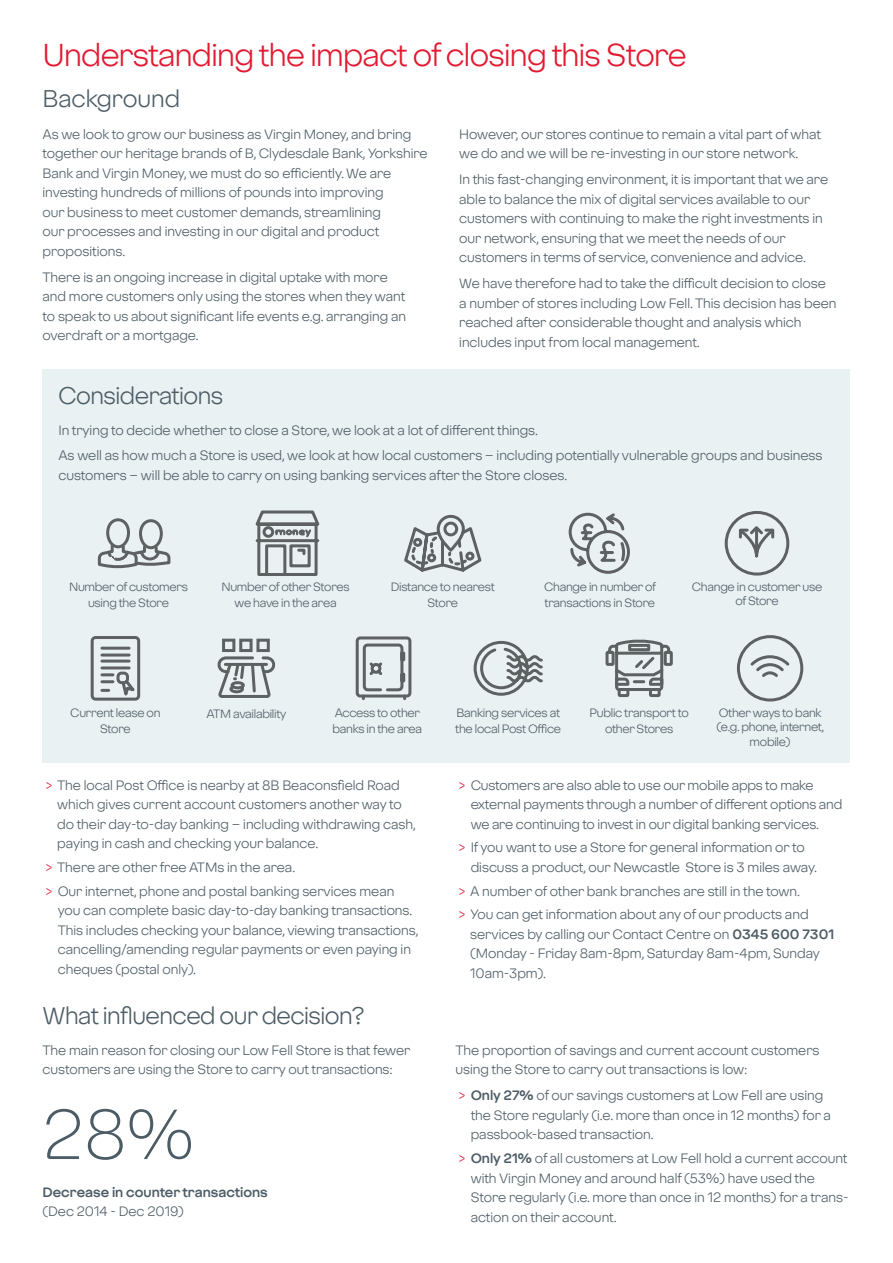
<style>
.page{position:relative;width:893px;height:1263px;background:#fff}
.page>*{position:absolute;margin:0;border:0;box-sizing:border-box;transform-origin:0 0}
.t1{font:300 70.5px "Virgin Money Sans";color:#4c5c65}
.t2{font:31.5px "Virgin Money Sans";letter-spacing:-.02em;color:#e21931}
.t3{font:24px "Virgin Money Sans";letter-spacing:-.02em;color:#4c5c65}
.t4{font:24px "Virgin Money Sans";color:#4c5c65}
.t5{font:13.5px/19.5px "Virgin Money Sans";color:#4c5c65}
.t6{font:700 13.5px "Virgin Money Sans";color:#4c5c65}
.t7{font:12px/16.2px "Virgin Money Sans";letter-spacing:-.02em;color:#4c5c65;text-align:center}
.s1{color:#e21931}
.s2{font-weight:700}
</style>
<div class="page">
<div style="left:43px;top:369px;width:807px;height:394px;background:#eaf1f3"></div>
<div style="left:106px;top:518px;width:24px;height:30px;border:3px solid #5d6162;border-radius:50%"></div>
<div style="left:139px;top:519px;width:24px;height:30px;border:3px solid #5d6162;border-radius:50%"></div>
<svg style="left:97px;top:543px;width:74px;height:26px"></svg>
<svg style="left:255px;top:510px;width:65px;height:66px"></svg>
<svg style="left:90px;top:636px;width:51px;height:65px"></svg>
<svg style="left:217px;top:638px;width:59px;height:60px"></svg>
<svg style="left:404px;top:514px;width:78px;height:58px"></svg>
<svg style="left:605px;top:640px;width:68px;height:57px"></svg>
<svg style="left:737px;top:635px;width:67px;height:67px"></svg>
<svg style="left:473px;top:640px;width:70px;height:56px"></svg>
<div style="left:725px;top:511px;width:64px;height:64px;border:3px solid #5d6162;border-radius:50%"></div>
<svg style="left:737px;top:526px;width:38px;height:39px"></svg>
<svg style="left:568px;top:512px;width:62px;height:62px"></svg>
<div style="left:356px;top:636px;width:55px;height:61px;border:3px solid #5d6162;border-radius:3px"></div>
<svg style="left:361px;top:643px;width:45px;height:56px"></svg>
<h2 class="t2" style="left:43px;top:35px;width:646px">Understanding the impact of closing this Store</h2>
<h3 class="t4" style="left:43px;top:84px;width:139px">Background</h3>
<p class="t5" style="left:43px;top:124px;width:387px">As we look to grow our business as Virgin Money, and bring together our heritage brands of B, Clydesdale Bank, Yorkshire Bank and Virgin Money, we must do so efficiently. We are investing hundreds of millions of pounds into improving<br>our business to meet customer demands, streamlining<br>our processes and investing in our digital and product propositions.</p>
<p class="t5" style="left:43px;top:267px;width:365px">There is an ongoing increase in digital uptake with more and more customers only using the stores when they want to speak to us about significant life events e.g. arranging an overdraft or a mortgage.</p>
<h3 class="t3" style="left:58px;top:380px;width:167px">Considerations</h3>
<p class="t5" style="left:459px;top:124px;width:363px">However, our stores continue to remain a vital part of what we do and we will be re-investing in our store network.</p>
<p class="t5" style="left:459px;top:169px;width:370px">In this fast-changing environment, it is important that we are able to balance the mix of digital services available to our customers with continuing to make the right investments in our network, ensuring that we meet the needs of our customers in terms of service, convenience and advice.</p>
<p class="t5" style="left:459px;top:273px;width:379px">We have therefore had to take the difficult decision to close a number of stores including Low Fell. This decision has been reached after considerable thought and analysis which includes input from local management.</p>
<p class="t5" style="left:58px;top:416px;width:765px;line-height:26px">In trying to decide whether to close a Store, we look at a lot of different things.<br>As well as how much a Store is used, we look at how local customers – including potentially vulnerable groups and business</p>
<p class="t5" style="left:58px;top:465px;width:510px">customers – will be able to carry on using banking services after the Store closes.</p>
<p class="t7" style="left:69px;top:578px;width:120px">Number of customers using the Store</p>
<p class="t7" style="left:222px;top:578px;width:130px">Number of other Stores we have in the area</p>
<p class="t7" style="left:391px;top:578px;width:105px">Distance to nearest<br>Store</p>
<p class="t7" style="left:544px;top:578px;width:114px;text-align:left">Change in number of transactions in Store</p>
<p class="t7" style="left:692px;top:579px;width:132px;line-height:14.4px">Change in customer use of Store</p>
<p class="t7" style="left:70px;top:704px;width:92px">Current lease on<br>Store</p>
<p class="t7" style="left:206px;top:705px;width:82px">ATM availability</p>
<p class="t7" style="left:332px;top:704px;width:91px;text-align:left">Access to other banks in the area</p>
<p class="t7" style="left:455px;top:704px;width:107px;text-align:left">Banking services at the local Post Office</p>
<p class="t7" style="left:590px;top:704px;width:101px">Public transport to other Stores</p>
<p class="t7" style="left:716px;top:705px;width:109px;line-height:14.4px">Other ways to bank (e.g. phone, internet, mobile)</p>
<p class="t5" style="left:57px;top:775px;width:360px;text-indent:-12px"><span class="s1">&gt;</span> The local Post Office is nearby at 8B Beaconsfield Road which gives current account customers another way to do their day-to-day banking – including withdrawing cash, paying in cash and checking your balance.</p>
<p class="t5" style="left:45px;top:855px;width:350px;line-height:23.7px"><span class="s1">&gt;</span> There are other free ATMs in the area.<br><span class="s1">&gt;</span> Our internet, phone and postal banking services mean</p>
<p class="t5" style="left:58px;top:900px;width:362px">you can complete basic day-to-day banking transactions.<br>This includes checking your balance, viewing transactions, cancelling/amending regular payments or even paying in cheques (postal only).</p>
<h3 class="t3" style="left:43px;top:1000px;width:323px">What influenced our decision?</h3>
<p class="t5" style="left:43px;top:1040px;width:369px">The main reason for closing our Low Fell Store is that fewer customers are using the Store to carry out transactions:</p>
<h1 class="t1" style="left:43px;top:1091px;width:153px">28%</h1>
<p class="t6" style="left:43px;top:1183px;width:227px">Decrease in counter transactions</p>
<p class="t5" style="left:43px;top:1201px;width:143px">(Dec 2014 - Dec 2019)</p>
<p class="t5" style="left:471px;top:775px;width:373px;text-indent:-12px"><span class="s1">&gt;</span> Customers are also able to use our mobile apps to make external payments through a number of different options and we are continuing to invest in our digital banking services.</p>
<p class="t5" style="left:471px;top:838px;width:348px;text-indent:-12px"><span class="s1">&gt;</span> If you want to use a Store for general information or to discuss a product, our Newcastle Store is 3 miles away.</p>
<p class="t5" style="left:458px;top:879px;width:352px;line-height:23.7px"><span class="s1">&gt;</span> A number of other bank branches are still in the town. <span class="s1">&gt;</span> You can get information about any of our products and</p>
<p class="t5" style="left:470px;top:924px;width:366px">services by calling our Contact Centre on <span class="s2">0345 600 7301 </span>(Monday - Friday 8am-8pm, Saturday 8am-4pm, Sunday<br>10am-3pm).</p>
<p class="t5" style="left:455px;top:1040px;width:366px">The proportion of savings and current account customers using the Store to carry out transactions is low:</p>
<p class="t5" style="left:471px;top:1085px;width:362px;text-indent:-12px"><span class="s1">&gt;</span> <span class="s2">Only 27%</span> of our savings customers at Low Fell are using the Store regularly (i.e. more than once in 12 months) for a passbook-based transaction.</p>
<p class="t5" style="left:471px;top:1148px;width:379px;text-indent:-12px"><span class="s1">&gt;</span> <span class="s2">Only 21%</span> of all customers at Low Fell hold a current account with Virgin Money and around half (53%) have used the Store regularly (i.e. more than once in 12 months) for a trans&shy;action on their account.</p>
</div>
